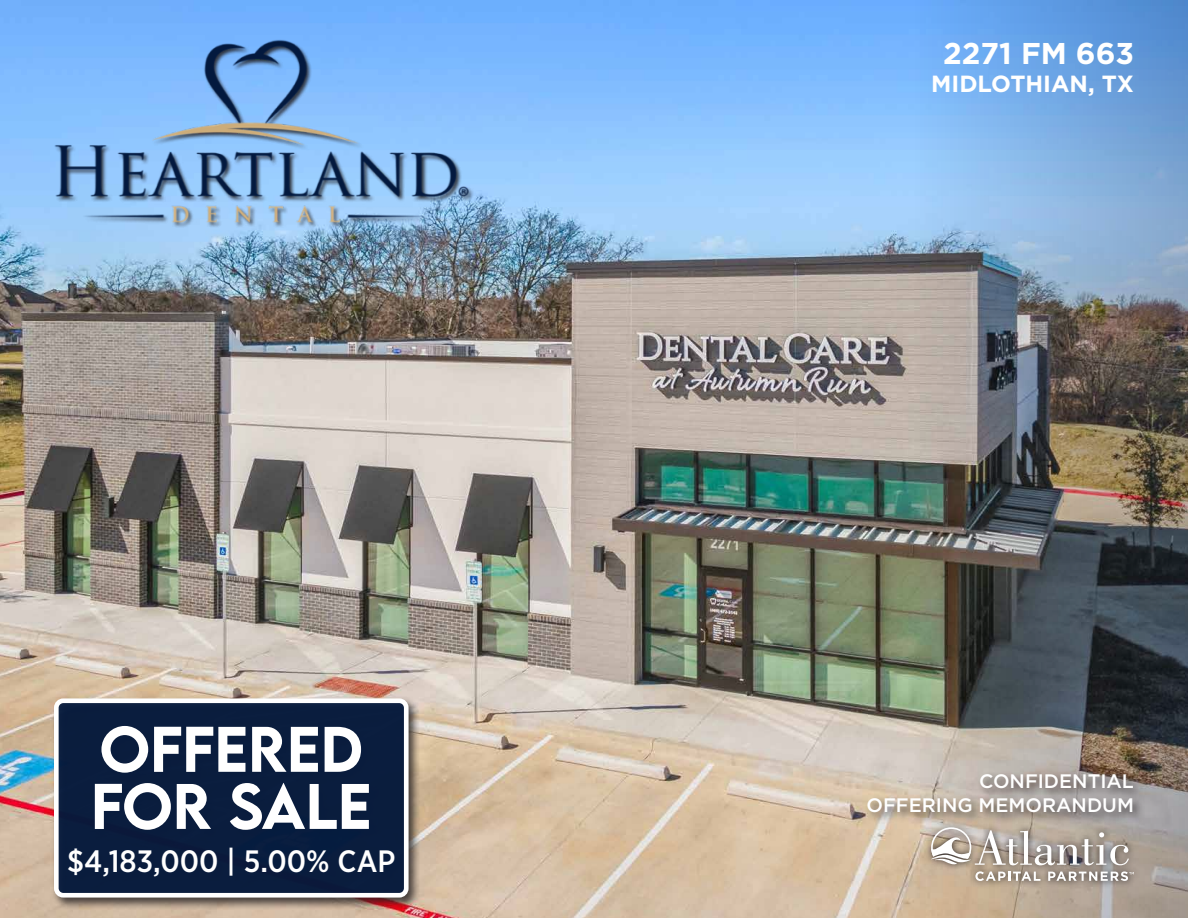
<style>
.page{position:relative;width:1188px;height:918px;background:#fff}
.page>*{position:absolute;margin:0;border:0;box-sizing:border-box;transform-origin:0 0}
.t1{font:500 57.15px/57.2px "LEMONMILK";color:#fff}
.t2{font:500 30.9px "Gotham Narrow";color:#fff}
.t3{font:700 30px "Gotham";color:#fff}
.t4{font:700 23.4px "Gotham";color:#fff}
.t5{font:500 19.5px/24px "Gotham";color:#fff;text-align:right}
</style>
<div class="page">
<img style="left:0;top:0;width:914px;height:918px">
<div style="left:51px;top:696px;width:370px;height:214px;background:#231f20;opacity:.85"></div>
<div style="left:56px;top:701px;width:350px;height:194px;background:#0a1d3e;border-radius:7px"></div>
<div style="left:54px;top:698px;width:355px;height:200px;border:5px solid #fff;border-radius:7px"></div>
<img style="left:914px;top:0;width:274px;height:918px">
<svg style="left:924px;top:825px;width:217px;height:64px;background:#b4a493"></svg>
<svg style="left:931px;top:827px;width:198px;height:38px"></svg>
<svg style="left:975px;top:871px;width:65px;height:10px"></svg>
<svg style="left:1048px;top:871px;width:86px;height:10px"></svg>
<div style="left:865px;top:771px;width:280px;height:54px;background:#231f20;opacity:.75"></div>
<div style="left:54px;top:40px;width:420px;height:188px;background:#231f20;opacity:.85"></div>
<img style="left:54px;top:40px;width:415px;height:182px">
<h1 class="t1" style="left:91px;top:721px;width:282px">OFFERED<br>FOR SALE</h1>
<h2 class="t2" style="left:67px;top:842px;width:330px">$4,183,000 | 5.00% CAP</h2>
<h3 class="t3" style="left:943px;top:33px;width:192px">2271 FM 663</h3>
<p class="t4" style="left:931px;top:68px;width:204px">MIDLOTHIAN, TX</p>
<p class="t5" style="left:867px;top:769px;width:269px">CONFIDENTIAL<br>OFFERING MEMORANDUM</p>
</div>
